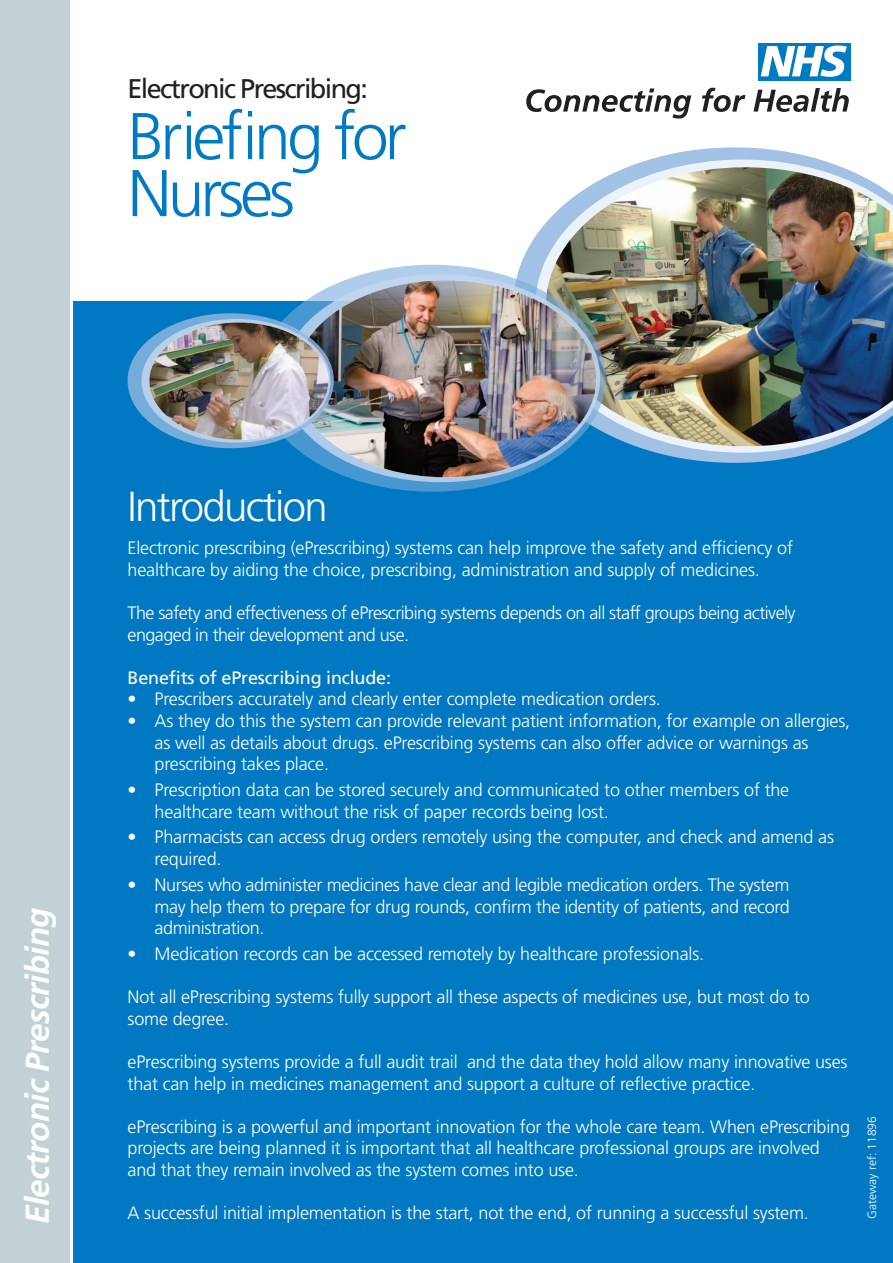
<style>
.page{position:relative;width:893px;height:1263px;background:#fff}
.page>*{position:absolute;margin:0;border:0;box-sizing:border-box;transform-origin:0 0}
.t1{font:300 66px/57px "Frutiger LT Std";letter-spacing:-.06em;color:#007ac2}
.Heading{font:300 42px "Frutiger LT Std";letter-spacing:-.04em;color:#fff}
.t2{font:italic 700 33px "Frutiger LT Std";letter-spacing:-.02em;color:#fff}
.t3{font:27px "Frutiger LT Std";letter-spacing:-.06em;color:#231f20}
.Body_copy{font:300 18px/21.6px "Frutiger LT Std";letter-spacing:-.01em;color:#fff}
.Bullet_list{font:300 18px/21.6px "Frutiger LT Std";letter-spacing:-.01em;color:#fff}
.Body_copy-2{font:300 18px/21.6px "Frutiger LT Std";letter-spacing:-.03em;color:#fff}
.Body_copy-3{font:18px "Frutiger LT Std";letter-spacing:-.01em;color:#fff}
.t4{font:300 12px "Frutiger LT Std";color:#fff}
</style>
<div class="page">
<div style="left:68px;top:171px;width:825px;height:1092px;background:#0079c2"></div>
<div style="left:0;top:0;width:893px;height:300px;background:#fff"></div>
<div style="left:757px;top:43px;width:93px;height:37px;background:#007ac2"></div>
<svg style="left:761px;top:46px;width:86px;height:31px"></svg>
<svg style="left:526px;top:88px;width:165px;height:31px"></svg>
<svg style="left:702px;top:88px;width:43px;height:24px"></svg>
<svg style="left:753px;top:88px;width:96px;height:24px"></svg>
<div style="left:0;top:0;width:70px;height:1263px;background:#c2d1d5"></div>
<hr style="left:70px;top:0;width:3px;height:1263px;background:#fff">
<svg style="left:514px;top:147px;width:304px;height:316px"></svg>
<svg style="left:535px;top:159px;width:306px;height:294px"></svg>
<img style="left:546px;top:167px;width:347px;height:279px">
<svg style="left:259px;top:265px;width:346px;height:227px;background:#85b5db"></svg>
<img style="left:295px;top:280px;width:301px;height:197px">
<svg style="left:128px;top:313px;width:206px;height:135px;background:#74a9d7"></svg>
<svg style="left:142px;top:319px;width:189px;height:124px"></svg>
<img style="left:149px;top:322px;width:179px;height:118px">
<p class="t3" style="left:128px;top:73px;width:242px">Electronic Prescribing:</p>
<p class="t1" style="left:128px;top:109px;width:281px">Briefing for<br>Nurses</p>
<h3 class="t2" style="left:18px;top:1224px;width:318px;rotate:-90deg">Electronic Prescribing</h3>
<p class="Heading" style="left:128px;top:483px;width:202px">Introduction</p>
<p class="Body_copy" style="left:128px;top:537px;width:667px">Electronic prescribing (ePrescribing) systems can help improve the safety and efficiency of healthcare by aiding the choice, prescribing, administration and supply of medicines.</p>
<p class="Body_copy-2" style="left:128px;top:602px;width:669px">The safety and effectiveness of ePrescribing systems depends on all staff groups being actively engaged in their development and use.</p>
<p class="Body_copy-3" style="left:128px;top:667px;width:265px">Benefits of ePrescribing include:</p>
<p class="Bullet_list" style="left:128px;top:688px;width:535px">• Prescribers accurately and clearly enter complete medication orders.</p>
<p class="Bullet_list" style="left:155px;top:710px;width:697px;text-indent:-27px">• As they do this the system can provide relevant patient information, for example on allergies, as well as details about drugs. ePrescribing systems can also offer advice or warnings as prescribing takes place.</p>
<p class="Bullet_list" style="left:155px;top:779px;width:636px;text-indent:-27px">• Prescription data can be stored securely and communicated to other members of the healthcare team without the risk of paper records being lost.</p>
<p class="Bullet_list" style="left:155px;top:827px;width:681px;text-indent:-27px">• Pharmacists can access drug orders remotely using the computer, and check and amend as required.</p>
<p class="Bullet_list" style="left:155px;top:874px;width:637px;text-align:justify;text-indent:-27px">• Nurses who administer medicines have clear and legible medication orders. The system may help them to prepare for drug rounds, confirm the identity of patients, and record administration.</p>
<p class="Bullet_list" style="left:128px;top:943px;width:578px">• Medication records can be accessed remotely by healthcare professionals.</p>
<p class="Body_copy" style="left:128px;top:986px;width:684px">Not all ePrescribing systems fully support all these aspects of medicines use, but most do to some degree.</p>
<p class="Body_copy" style="left:128px;top:1051px;width:721px">ePrescribing systems provide a full audit trail and the data they hold allow many innovative uses that can help in medicines management and support a culture of reflective practice.</p>
<p class="Body_copy" style="left:128px;top:1116px;width:724px">ePrescribing is a powerful and important innovation for the whole care team. When ePrescribing projects are being planned it is important that all healthcare professional groups are involved and that they remain involved as the system comes into use.</p>
<p class="Body_copy" style="left:128px;top:1202px;width:683px">A successful initial implementation is the start, not the end, of running a successful system.</p>
<p class="t4" style="left:865px;top:1219px;width:104px;rotate:-90deg">Gateway ref: 11896</p>
</div>
